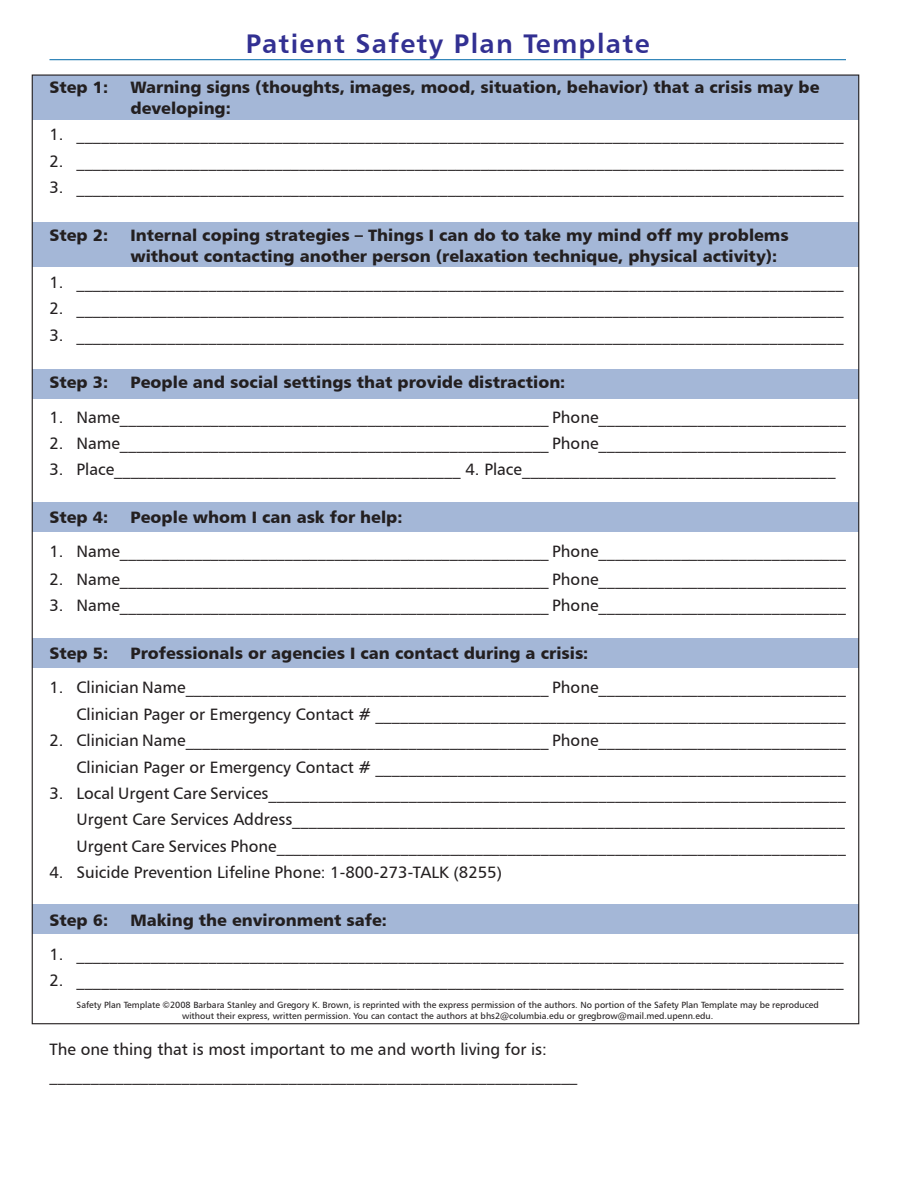
<style>
.page{position:relative;width:918px;height:1188px;background:#fff}
.page>*{position:absolute;margin:0;border:0;box-sizing:border-box;transform-origin:0 0}
.hed1{font:27px "Humanist 777 BT Bold B";letter-spacing:.05em;color:#323092}
.body_text{font:16.5px "Humanist 777 BT Roman B";color:#231f20}
.body_text-2{font:16.5px/21px "Humanist 777 BT Black B";color:#231f20}
.body_text-3{font:9px/10.5px "Humanist 777 BT Roman B";color:#231f20;text-align:center}
</style>
<div class="page">
<div style="left:32px;top:904px;width:827px;height:29px;background:#a4b7d7"></div>
<div style="left:32px;top:638px;width:827px;height:29px;background:#a4b7d7"></div>
<div style="left:32px;top:503px;width:827px;height:29px;background:#a4b7d7"></div>
<div style="left:32px;top:369px;width:827px;height:29px;background:#a4b7d7"></div>
<div style="left:32px;top:222px;width:827px;height:45px;background:#a4b7d7"></div>
<div style="left:32px;top:75px;width:827px;height:45px;background:#a4b7d7"></div>
<hr style="left:50px;top:59px;width:796px;height:1px;background:#0068a9">
<p class="hed1" style="left:246px;top:26px;width:405px">Patient Safety Plan Template</p>
<p class="body_text-2" style="left:50px;top:76px;width:60px">Step 1:</p>
<p class="body_text-2" style="left:130px;top:76px;width:691px">Warning signs (thoughts, images, mood, situation, behavior) that a crisis may be developing:</p>
<p class="body_text" style="left:50px;top:124px;width:796px">1. _____________________________________________________________________________________________</p>
<p class="body_text" style="left:50px;top:151px;width:796px">2. _____________________________________________________________________________________________</p>
<p class="body_text" style="left:50px;top:177px;width:796px">3. _____________________________________________________________________________________________</p>
<p class="body_text-2" style="left:50px;top:224px;width:60px">Step 2:</p>
<p class="body_text-2" style="left:130px;top:224px;width:660px">Internal coping strategies – Things I can do to take my mind off my problems without contacting another person (relaxation technique, physical activity):</p>
<p class="body_text" style="left:50px;top:272px;width:796px">1. _____________________________________________________________________________________________</p>
<p class="body_text" style="left:50px;top:298px;width:796px">2. _____________________________________________________________________________________________</p>
<p class="body_text" style="left:50px;top:325px;width:796px">3. _____________________________________________________________________________________________</p>
<p class="body_text-2" style="left:50px;top:371px;width:60px">Step 3:</p>
<p class="body_text-2" style="left:130px;top:371px;width:436px">People and social settings that provide distraction:</p>
<p class="body_text" style="left:50px;top:407px;width:798px">1. Name____________________________________________________ Phone______________________________</p>
<p class="body_text" style="left:50px;top:433px;width:798px">2. Name____________________________________________________ Phone______________________________</p>
<p class="body_text" style="left:50px;top:459px;width:788px">3. Place__________________________________________ 4. Place______________________________________</p>
<p class="body_text-2" style="left:50px;top:506px;width:60px">Step 4:</p>
<p class="body_text-2" style="left:130px;top:506px;width:274px">People whom I can ask for help:</p>
<p class="body_text" style="left:50px;top:541px;width:798px">1. Name____________________________________________________ Phone______________________________</p>
<p class="body_text" style="left:50px;top:569px;width:798px">2. Name____________________________________________________ Phone______________________________</p>
<p class="body_text" style="left:50px;top:595px;width:798px">3. Name____________________________________________________ Phone______________________________</p>
<p class="body_text-2" style="left:50px;top:642px;width:60px">Step 5:</p>
<p class="body_text-2" style="left:130px;top:642px;width:459px">Professionals or agencies I can contact during a crisis:</p>
<p class="body_text" style="left:50px;top:677px;width:798px">1. Clinician Name____________________________________________ Phone______________________________</p>
<p class="body_text" style="left:76px;top:704px;width:771px">Clinician Pager or Emergency Contact # _________________________________________________________</p>
<p class="body_text" style="left:50px;top:730px;width:798px">2. Clinician Name____________________________________________ Phone______________________________</p>
<p class="body_text" style="left:76px;top:757px;width:771px">Clinician Pager or Emergency Contact # _________________________________________________________</p>
<p class="body_text" style="left:50px;top:783px;width:798px">3. Local Urgent Care Services______________________________________________________________________</p>
<p class="body_text" style="left:76px;top:809px;width:770px">Urgent Care Services Address___________________________________________________________________</p>
<p class="body_text" style="left:76px;top:836px;width:771px">Urgent Care Services Phone_____________________________________________________________________</p>
<p class="body_text" style="left:50px;top:862px;width:454px">4. Suicide Prevention Lifeline Phone: 1-800-273-TALK (8255)</p>
<p class="body_text-2" style="left:50px;top:909px;width:60px">Step 6:</p>
<p class="body_text-2" style="left:130px;top:909px;width:258px">Making the environment safe:</p>
<p class="body_text" style="left:50px;top:944px;width:796px">1. _____________________________________________________________________________________________</p>
<p class="body_text" style="left:50px;top:970px;width:796px">2. _____________________________________________________________________________________________</p>
<p class="body_text-3" style="left:77px;top:1000px;width:744px">Safety Plan Template ©2008 Barbara Stanley and Gregory K. Brown, is reprinted with the express permission of the authors. No portion of the Safety Plan Template may be reproduced without their express, written permission. You can contact the authors at bhs2@columbia.edu or gregbrow@mail.med.upenn.edu.</p>
<p class="body_text" style="left:50px;top:1039px;width:499px">The one thing that is most important to me and worth living for is:</p>
<p class="body_text" style="left:50px;top:1065px;width:529px">________________________________________________________________</p>
</div>
